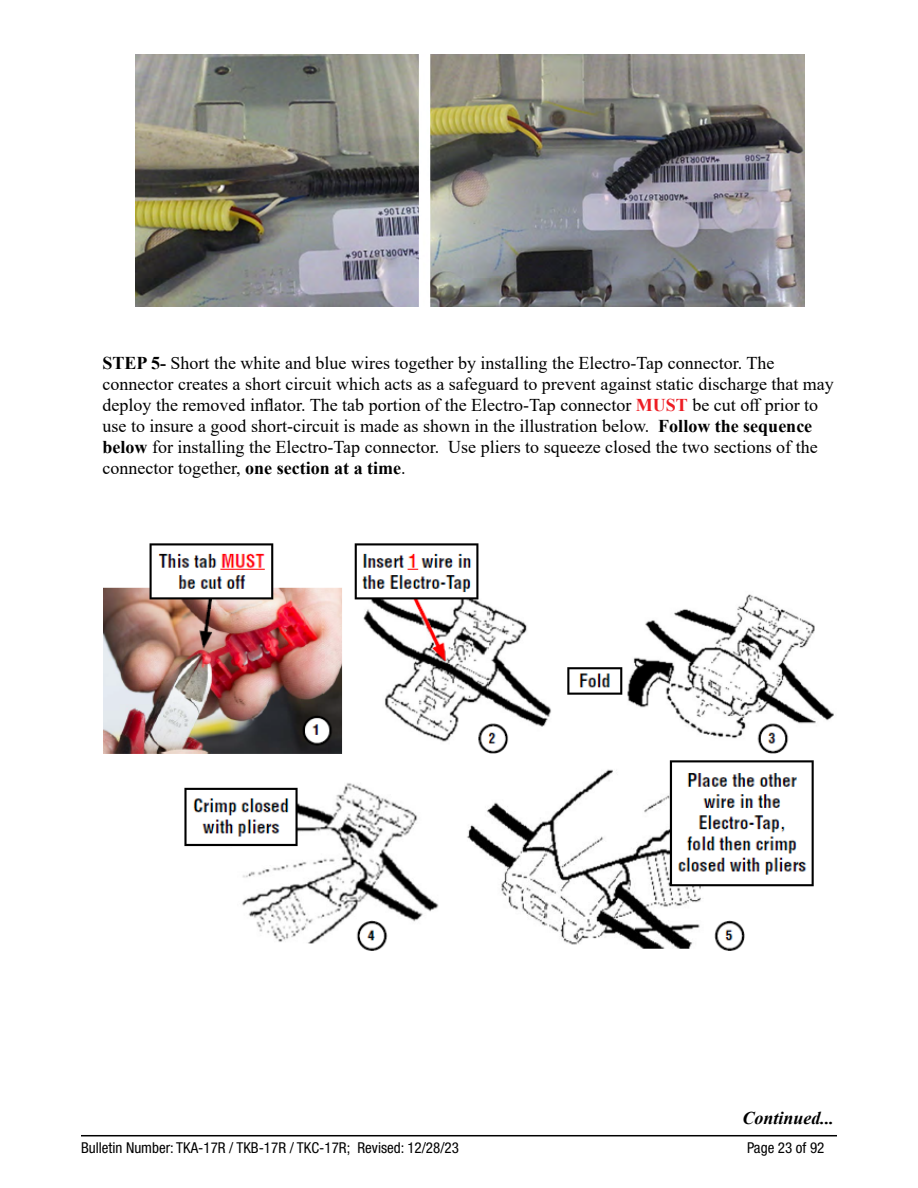
<style>
.page{position:relative;width:918px;height:1188px;background:#fff}
.page>*{position:absolute;margin:0;border:0;box-sizing:border-box;transform-origin:0 0}
.t1{font:18px/21px "Times New Roman";color:#000}
.t2{font:italic 700 18px "Times New Roman";color:#000}
.t3{font:condensed 15px "Helvetica Neue LT Std";color:#000}
.s1{font-weight:700}
.s2{font-weight:700;color:#ed1d24}
</style>
<div class="page">
<hr style="left:81px;top:1135px;width:756px;height:1px;background:#000">
<img style="left:135px;top:54px;width:669px;height:252px">
<img style="left:103px;top:543px;width:731px;height:408px">
<p class="t1" style="left:103px;top:352px;width:733px"><span class="s1">STEP 5-</span> Short the white and blue wires together by installing the Electro-Tap connector. The connector creates a short circuit which acts as a safeguard to prevent against static discharge that may deploy the removed inflator. The tab portion of the Electro-Tap connector <span class="s2">MUST</span> be cut off prior to use to insure a good short-circuit is made as shown in the illustration below. <span class="s1">Follow the sequence below</span> for installing the Electro-Tap connector. Use pliers to squeeze closed the two sections of the connector together, <span class="s1">one section at a time</span>.</p>
<p class="t2" style="left:742px;top:1105px;width:93px">Continued...</p>
<p class="t3" style="left:81px;top:1138px;width:379px">Bulletin Number: TKA-17R / TKB-17R / TKC-17R; Revised: 12/28/23</p>
<p class="t3" style="left:747px;top:1138px;width:79px">Page 23 of 92</p>
</div>
